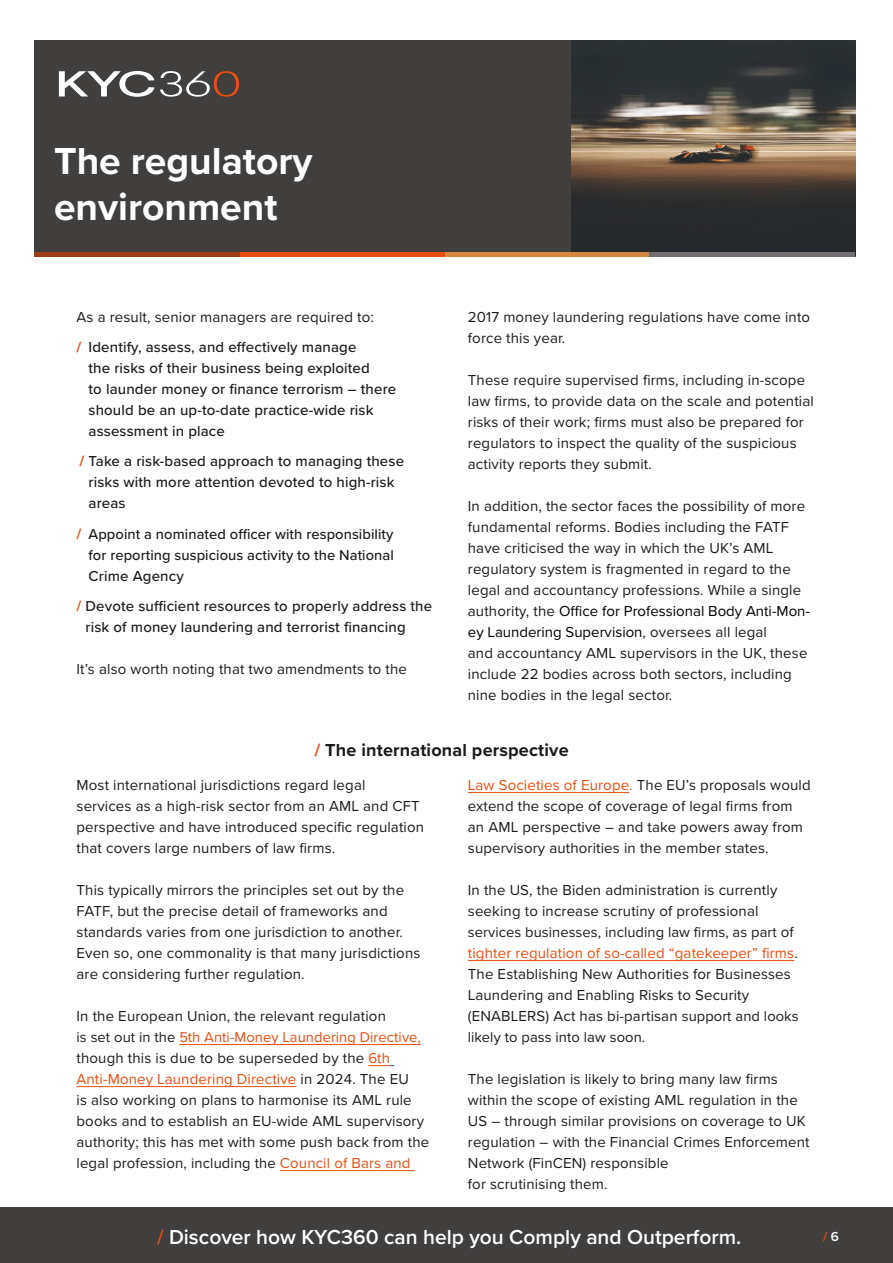
<style>
.page{position:relative;width:893px;height:1263px;background:#fff}
.page>*{position:absolute;margin:0;border:0;box-sizing:border-box;transform-origin:0 0}
.t1{font:700 39px/46.8px "Proxima Nova";color:#fff}
.t2{font:600 21px "Proxima Nova";color:#fff}
.t3{font:700 18px "Proxima Nova";letter-spacing:.01em;color:#1b1b1b}
.t4{font:15px/21px "Proxima Nova";letter-spacing:.01em;color:#1b1b1b}
.t5{font:500 15px/21px "Proxima Nova";letter-spacing:.01em;color:#1b1b1b}
.t6{font:500 14.7px/21px "Proxima Nova";letter-spacing:.005em;color:#1b1b1b;text-align:right}
.t7{font:14.7px "Proxima Nova";letter-spacing:.005em;color:#1b1b1b}
.t8{font:14.7px "Proxima Nova";letter-spacing:.005em;color:#e74e0f}
.t9{font:600 13.5px "Proxima Nova";color:#e74e0f}
.s1{font-weight:700;color:#e74e0f}
.s2{font-weight:500}
.s3{font-weight:700;font-size:15px;color:#e74e0f}
.s4{color:#000}
.s5{color:#e74e0f}
.s6{color:#1b1b1b}
.s7{font-size:14.7px}
.s8{font-size:15px}
.s9{color:#413e3e}
</style>
<div class="page">
<div style="left:34px;top:40px;width:821px;height:217px;background:#413e3e"></div>
<img style="left:571px;top:41px;width:284px;height:211px">
<svg style="left:59px;top:71px;width:180px;height:26px"></svg>
<div style="left:444px;top:252px;width:207px;height:5px;background:#d9863d"></div>
<div style="left:239px;top:252px;width:205px;height:5px;background:#e74e0f"></div>
<div style="left:34px;top:252px;width:205px;height:5px;background:#a13b16"></div>
<div style="left:650px;top:252px;width:205px;height:5px;background:#726f70"></div>
<hr style="left:179px;top:1044px;width:242px;height:1px;background:#e74e0f">
<svg style="left:368px;top:1065px;width:26px;height:1px"></svg>
<hr style="left:77px;top:1086px;width:220px;height:1px;background:#e74e0f">
<hr style="left:280px;top:1170px;width:135px;height:1px;background:#e74e0f">
<hr style="left:468px;top:792px;width:161px;height:1px;background:#e74e0f">
<hr style="left:468px;top:960px;width:326px;height:1px;background:#e74e0f">
<div style="left:0;top:1208px;width:893px;height:55px;background:#413e3e"></div>
<h1 class="t1" style="left:54px;top:136px;width:260px">The regulatory environment</h1>
<p class="t4" style="left:77px;top:301px;width:299px;line-height:30.3px">As a result, senior managers are required to: <span class="s1">/</span> <span class="s2">Identify, assess, and effectively manage</span></p>
<p class="t5" style="left:89px;top:357px;width:309px">the risks of their business being exploited<br>to launder money or finance terrorism – there should be an up-to-date practice-wide risk assessment in place</p>
<p class="t5" style="left:89px;top:450px;width:317px;text-indent:-9px"><span class="s1">/</span> Take a risk-based approach to managing these risks with more attention devoted to high-risk areas</p>
<p class="t6" style="left:77px;top:523px;width:319px"><span class="s3">/</span> Appoint a nominated officer with responsibility for reporting suspicious activity to the National</p>
<p class="t5" style="left:77px;top:560px;width:357px;line-height:30.3px;text-indent:12px">Crime Agency<br><span class="s1">/</span> Devote sufficient resources to properly address the</p>
<p class="t5" style="left:86px;top:616px;width:322px">risk of money laundering and terrorist financing</p>
<p class="t4" style="left:77px;top:658px;width:332px">It’s also worth noting that two amendments to the</p>
<p class="t4" style="left:468px;top:305px;width:344px">2017 money laundering regulations have come into force this year.</p>
<p class="t4" style="left:468px;top:368px;width:347px">These require supervised firms, including in-scope law firms, to provide data on the scale and potential risks of their work; firms must also be prepared for regulators to inspect the quality of the suspicious activity reports they submit.</p>
<p class="t4" style="left:468px;top:494px;width:344px">In addition, the sector faces the possibility of more fundamental reforms. Bodies including the FATF have criticised the way in which the UK’s AML regulatory system is fragmented in regard to the legal and accountancy professions. While a single authority, the <span class="s4">Office for Professional Body Anti-Mon&shy;ey Laundering Supervision</span>, oversees all legal<br>and accountancy AML supervisors in the UK, these include 22 bodies across both sectors, including nine bodies in the legal sector.</p>
<p class="t3" style="left:314px;top:737px;width:256px"><span class="s5">/</span> The international perspective</p>
<p class="t4" style="left:77px;top:774px;width:349px">Most international jurisdictions regard legal services as a high-risk sector from an AML and CFT perspective and have introduced specific regulation that covers large numbers of law firms.</p>
<p class="t4" style="left:77px;top:879px;width:345px">This typically mirrors the principles set out by the FATF, but the precise detail of frameworks and standards varies from one jurisdiction to another.<br>Even so, one commonality is that many jurisdictions are considering further regulation.</p>
<p class="t4" style="left:77px;top:1005px;width:311px">In the European Union, the relevant regulation</p>
<p class="t8" style="left:77px;top:1026px;width:346px"><span class="s6">is set out in the</span> 5th Anti-Money Laundering Directive,</p>
<p class="t4" style="left:77px;top:1047px;width:354px">though this is due to be superseded by the <span class="s5">6th Anti-Money Laundering Directive</span> in 2024. The EU<br>is also working on plans to harmonise its AML rule books and to establish an EU-wide AML supervisory authority; this has met with some push back from the legal profession, <span class="s7">including the</span> <span class="s5">Council of Bars and</span></p>
<p class="t4" style="left:468px;top:774px;width:344px"><span class="s5">Law Societies of Europe.</span> The EU’s proposals would extend the scope of coverage of legal firms from an AML perspective – and take powers away from supervisory authorities in the member states.</p>
<p class="t4" style="left:468px;top:879px;width:311px">In the US, the Biden administration is currently seeking to increase scrutiny of professional</p>
<p class="t7" style="left:468px;top:921px;width:327px">services businesses, including law firms, as part <span class="s8">of</span></p>
<p class="t4" style="left:468px;top:942px;width:332px"><span class="s5">tighter regulation of so-called “gatekeeper” firms</span>.<br>The Establishing New Authorities for Businesses Laundering and Enabling Risks to Security (ENABLERS) Act has bi-partisan <span class="s7">support and looks</span></p>
<p class="t7" style="left:468px;top:1026px;width:179px">likely to pass into law soon.</p>
<p class="t4" style="left:468px;top:1068px;width:343px">The legislation is likely to bring many law firms within the scope of existing AML regulation in the US – through similar provisions on coverage to UK regulation – with the Financial Crimes Enforcement Network (FinCEN) responsible<br>for scrutinising them.</p>
<h2 class="t2" style="left:157px;top:1221px;width:586px"><span class="s5">/</span> Discover how KYC360 can help you Comply and Outperform.</h2>
<p class="t9" style="left:823px;top:1226px;width:17px">/ <span class="s9">6</span></p>
</div>
